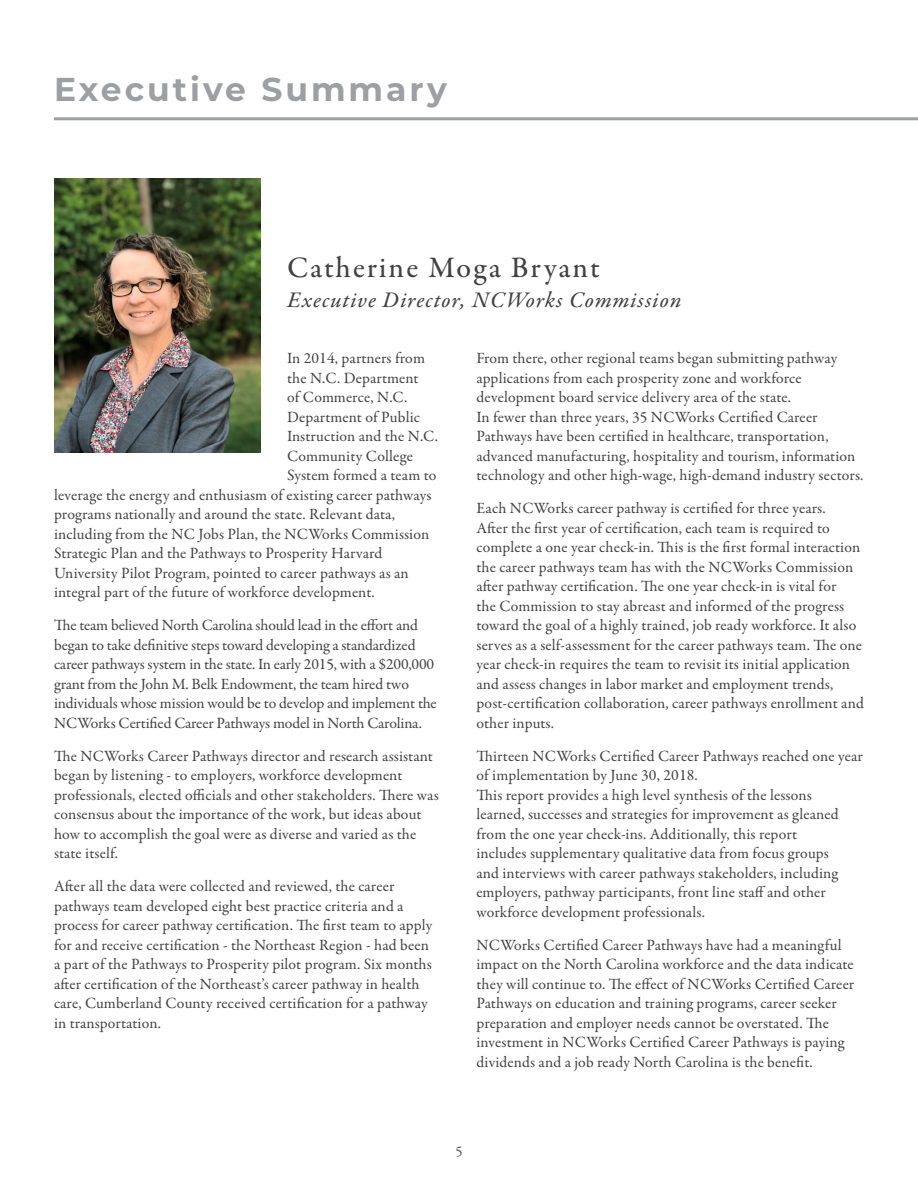
<style>
.page{position:relative;width:918px;height:1188px;background:#fff}
.page>*{position:absolute;margin:0;border:0;box-sizing:border-box;transform-origin:0 0}
.t1{font:700 33px "Montserrat";letter-spacing:.09em;color:#9d9fa2}
.t2{font:500 30px "Garamond Premr Pro";letter-spacing:.065em;color:#414042}
.t3{font:22.5px "Garamond Premr Pro Med It";letter-spacing:.045em;color:#414042}
.t4{font:15.75px/19.5px "Garamond Premr Pro";letter-spacing:.005em;color:#414042}
.t5{font:15.75px/19.5px "Garamond Premr Pro";letter-spacing:-.015em;color:#414042}
.t6{font:15px "Garamond Premr Pro";color:#5f5654}
</style>
<div class="page">
<img style="left:54px;top:178px;width:206px;height:275px">
<hr style="left:54px;top:117px;width:864px;height:3px;background:#9d9fa2">
<h1 class="t1" style="left:54px;top:65px;width:394px">Executive Summary</h1>
<h2 class="t2" style="left:287px;top:250px;width:314px">Catherine Moga Bryant</h2>
<h3 class="t3" style="left:287px;top:286px;width:396px">Executive Director, NCWorks Commission</h3>
<p class="t4" style="left:287px;top:349px;width:139px">In 2014, partners from</p>
<p class="t4" style="left:287px;top:369px;width:133px">the N.C. Department</p>
<p class="t4" style="left:287px;top:388px;width:122px">of Commerce, N.C.</p>
<p class="t4" style="left:287px;top:408px;width:135px">Department of Public</p>
<p class="t4" style="left:287px;top:427px;width:152px">Instruction and the N.C.</p>
<p class="t4" style="left:287px;top:447px;width:127px">Community College</p>
<p class="t4" style="left:287px;top:466px;width:151px">System formed a team to</p>
<p class="t4" style="left:54px;top:486px;width:379px">leverage the energy and enthusiasm of existing career pathways</p>
<p class="t4" style="left:54px;top:505px;width:343px">programs nationally and around the state. Relevant data,</p>
<p class="t4" style="left:54px;top:525px;width:377px">including from the NC Jobs Plan, the NCWorks Commission</p>
<p class="t4" style="left:54px;top:544px;width:330px">Strategic Plan and the Pathways to Prosperity Harvard</p>
<p class="t4" style="left:54px;top:564px;width:356px">University Pilot Program, pointed to career pathways as an</p>
<p class="t4" style="left:54px;top:583px;width:322px">integral part of the future of workforce development.</p>
<p class="t5" style="left:54px;top:616px;width:384px">The team believed North Carolina should lead in the effort and began to take definitive steps toward developing a standardized career pathways system in the state. In early 2015, with a $200,000 grant from the John M. Belk Endowment, the team hired two individuals whose mission would be to develop and implement the NCWorks Certified Career Pathways model in North Carolina.</p>
<p class="t4" style="left:54px;top:747px;width:386px">The NCWorks Career Pathways director and research assistant began by listening - to employers, workforce development professionals, elected officials and other stakeholders. There was consensus about the importance of the work, but ideas about how to accomplish the goal were as diverse and varied as the state itself.</p>
<p class="t4" style="left:54px;top:877px;width:380px">After all the data were collected and reviewed, the career pathways team developed eight best practice criteria and a process for career pathway certification. The first team to apply for and receive certification - the Northeast Region - had been a part of the Pathways to Prosperity pilot program. Six months after certification of the Northeast’s career pathway in health care, Cumberland County received certification for a pathway in transportation.</p>
<p class="t4" style="left:476px;top:349px;width:389px">From there, other regional teams began submitting pathway applications from each prosperity zone and workforce development board service delivery area of the state.<br>In fewer than three years, 35 NCWorks Certified Career Pathways have been certified in healthcare, transportation, advanced manufacturing, hospitality and tourism, information technology and other high-wage, high-demand industry sectors.</p>
<p class="t4" style="left:476px;top:499px;width:389px">Each NCWorks career pathway is certified for three years.<br>After the first year of certification, each team is required to complete a one year check-in. This is the first formal interaction the career pathways team has with the NCWorks Commission after pathway certification. The one year check-in is vital for<br>the Commission to stay abreast and informed of the progress toward the goal of a highly trained, job ready workforce. It also serves as a self-assessment for the career pathways team. The one year check-in requires the team to revisit its initial application and assess changes in labor market and employment trends, post-certification collaboration, career pathways enrollment and other inputs.</p>
<p class="t4" style="left:476px;top:747px;width:388px">Thirteen NCWorks Certified Career Pathways reached one year of implementation by June 30, 2018.<br>This report provides a high level synthesis of the lessons learned, successes and strategies for improvement as gleaned from the one year check-ins. Additionally, this report<br>includes supplementary qualitative data from focus groups<br>and interviews with career pathways stakeholders, including employers, pathway participants, front line staff and other workforce development professionals.</p>
<p class="t4" style="left:476px;top:936px;width:379px">NCWorks Certified Career Pathways have had a meaningful impact on the North Carolina workforce and the data indicate they will continue to. The effect of NCWorks Certified Career Pathways on education and training programs, career seeker preparation and employer needs cannot be overstated. The investment in NCWorks Certified Career Pathways is paying dividends and a job ready North Carolina is the benefit.</p>
<p class="t6" style="left:455px;top:1142px;width:9px">5</p>
</div>
